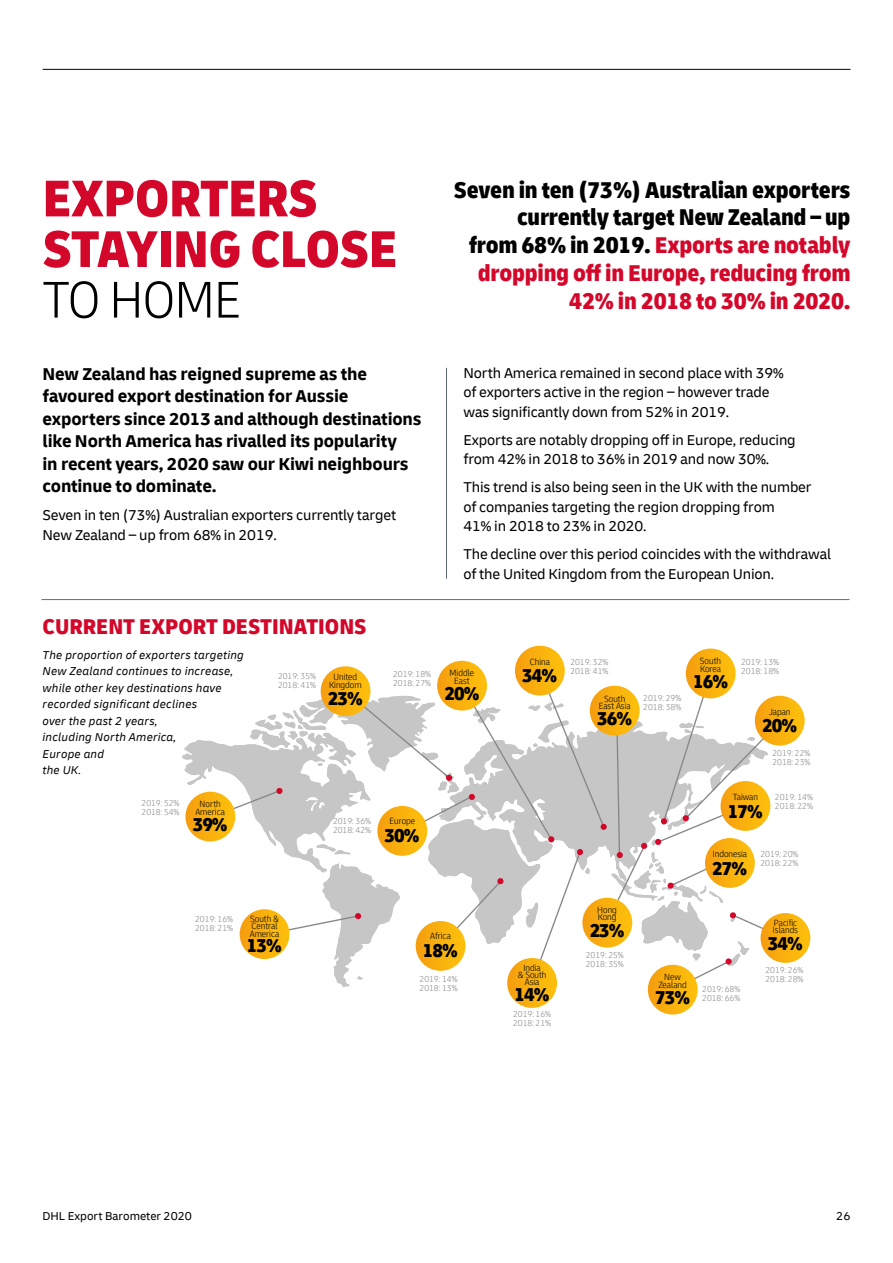
<style>
.page{position:relative;width:893px;height:1263px;background:#fff}
.page>*{position:absolute;margin:0;border:0;box-sizing:border-box;transform-origin:0 0}
.t1{font:900 condensed 54px/50.6px "Delivery";letter-spacing:-.01em;color:#d3072a}
.t2{font:300 condensed 54px "Delivery";letter-spacing:-.01em;color:#000}
.t3{font:900 condensed 24px/27.9px "Delivery";letter-spacing:-.01em;color:#000;text-align:right}
.t4{font:900 condensed 22.5px "Delivery";color:#d3072a}
.t5{font:900 condensed 19.5px "Delivery";letter-spacing:-.05em;color:#000}
.t6{font:700 18px/22.5px "Delivery";letter-spacing:-.01em;color:#000}
.t7{font:15px/19.5px "Delivery";letter-spacing:-.01em;color:#000}
.t8{font:italic 12px/16.5px "Delivery";letter-spacing:.02em;color:#000}
.t9{font:12px "Delivery";color:#000}
.t10{font:300 condensed 9.45px/7.5px "Delivery";color:#000;text-align:center}
.t11{font:300 condensed 9px/9px "Delivery";letter-spacing:-.01em;color:#878787}
.s1{color:#d3072a}
</style>
<div class="page">
<hr style="left:446px;top:368px;width:1px;height:211px;background:#5f6b77">
<svg style="left:182px;top:669px;width:605px;height:322px"></svg>
<div style="left:661px;top:818px;width:6px;height:7px;background:#d3072a;border-radius:3px"></div>
<div style="left:682px;top:815px;width:7px;height:6px;background:#d3072a;border-radius:3px"></div>
<div style="left:185px;top:792px;width:50px;height:49px;background:linear-gradient(to right,#f6a31c,#fcbf07);border-radius:25px"></div>
<div style="left:321px;top:666px;width:49px;height:50px;background:linear-gradient(to right,#f5a013,#fdc20d);border-radius:25px"></div>
<div style="left:240px;top:909px;width:49px;height:50px;background:linear-gradient(to right,#f5a013,#fdc20d);border-radius:25px"></div>
<svg style="left:377px;top:806px;width:50px;height:50px;background:#f9b112"></svg>
<div style="left:416px;top:921px;width:49px;height:50px;background:linear-gradient(to right,#f5a012,#fdc20c);border-radius:25px"></div>
<svg style="left:507px;top:958px;width:50px;height:50px;background:#f9b111"></svg>
<div style="left:437px;top:661px;width:50px;height:49px;background:linear-gradient(to right,#f6a115,#fdc10c);border-radius:25px"></div>
<div style="left:515px;top:646px;width:50px;height:49px;background:linear-gradient(to right,#f59f10,#fdc210);border-radius:25px"></div>
<div style="left:590px;top:686px;width:50px;height:49px;background:linear-gradient(to right,#f59e0c,#fcc314);border-radius:25px"></div>
<svg style="left:705px;top:838px;width:50px;height:50px;background:#f9b111"></svg>
<div style="left:648px;top:965px;width:50px;height:49px;background:linear-gradient(to right,#f59f0e,#fdc313);border-radius:25px"></div>
<svg style="left:760px;top:913px;width:50px;height:50px;background:#f9b112"></svg>
<div style="left:721px;top:781px;width:49px;height:50px;background:linear-gradient(to right,#f69f11,#fdc20d);border-radius:25px"></div>
<div style="left:755px;top:696px;width:50px;height:49px;background:linear-gradient(to right,#f59f0d,#fdc313);border-radius:25px"></div>
<svg style="left:686px;top:648px;width:50px;height:50px;background:#f9b213"></svg>
<div style="left:582px;top:898px;width:50px;height:49px;background:linear-gradient(to right,#f6a31b,#fcbf08);border-radius:25px"></div>
<hr style="left:42px;top:599px;width:807px;height:1px;background:#5f6b77">
<hr style="left:43px;top:69px;width:807px;height:1px;background:#000">
<h1 class="t1" style="left:43px;top:174px;width:357px">EXPORTERS<br>STAYING CLOSE</h1>
<h1 class="t2" style="left:43px;top:268px;width:200px">TO HOME</h1>
<h2 class="t3" style="left:454px;top:176px;width:398px">Seven in ten (73%) Australian exporters currently target New Zealand – up<br>from 68% in 2019. <span class="s1">Exports are notably dropping off in Europe, reducing from 42% in 2018 to 30% in 2020.</span></h2>
<p class="t6" style="left:43px;top:362px;width:381px">New Zealand has reigned supreme as the favoured export destination for Aussie exporters since 2013 and although destinations like North America has rivalled its popularity<br>in recent years, 2020 saw our Kiwi neighbours continue to dominate.</p>
<p class="t7" style="left:43px;top:505px;width:355px">Seven in ten (73%) Australian exporters currently target<br>New Zealand – up from 68% in 2019.</p>
<p class="t7" style="left:463px;top:363px;width:322px">North America remained in second place with 39% of exporters active in the region – however trade was significantly down from 52% in 2019.</p>
<p class="t7" style="left:463px;top:430px;width:334px">Exports are notably dropping off in Europe, reducing from 42% in 2018 to 36% in 2019 and now 30%.</p>
<p class="t7" style="left:463px;top:477px;width:350px">This trend is also being seen in the UK with the number of companies targeting the region dropping from<br>41% in 2018 to 23% in 2020.</p>
<p class="t7" style="left:463px;top:544px;width:369px">The decline over this period coincides with the withdrawal of the United Kingdom from the European Union.</p>
<h3 class="t4" style="left:43px;top:613px;width:326px">CURRENT EXPORT DESTINATIONS</h3>
<p class="t8" style="left:43px;top:647px;width:203px">The proportion of exporters targeting<br>New Zealand continues to increase, while other key destinations have recorded significant declines<br>over the past 2 years,<br>including North America,<br>Europe and<br>the UK.</p>
<p class="t10" style="left:195px;top:799px;width:31px;line-height:8.1px">North<br>America</p>
<h3 class="t5" style="left:193px;top:812px;width:36px">39%</h3>
<p class="t11" style="left:278px;top:671px;width:39px">2019: 35%<br>2018: 41%</p>
<p class="t10" style="left:329px;top:673px;width:34px;line-height:8.1px">United<br>Kingdom</p>
<h3 class="t5" style="left:328px;top:686px;width:36px">23%</h3>
<p class="t11" style="left:142px;top:798px;width:39px">2019: 52%<br>2018: 54%</p>
<p class="t11" style="left:333px;top:817px;width:39px">2019: 36%<br>2018: 42%</p>
<p class="t11" style="left:393px;top:669px;width:39px">2019: 18%<br>2018: 27%</p>
<p class="t10" style="left:389px;top:817px;width:27px">Europe</p>
<h3 class="t5" style="left:385px;top:823px;width:36px">30%</h3>
<p class="t10" style="left:450px;top:668px;width:26px;line-height:8.1px">Middle<br>East</p>
<h3 class="t5" style="left:444px;top:681px;width:36px">20%</h3>
<p class="t10" style="left:530px;top:658px;width:22px">China</p>
<h3 class="t5" style="left:522px;top:663px;width:36px">34%</h3>
<p class="t11" style="left:570px;top:657px;width:39px">2019: 32%<br>2018: 41%</p>
<p class="t10" style="left:599px;top:695px;width:34px">South<br>East Asia</p>
<h3 class="t5" style="left:597px;top:706px;width:36px">36%</h3>
<p class="t11" style="left:643px;top:694px;width:39px">2019: 29%<br>2018: 38%</p>
<p class="t10" style="left:700px;top:656px;width:23px;line-height:8.1px;text-align:left">South<br>Korea</p>
<h3 class="t5" style="left:693px;top:669px;width:36px">16%</h3>
<p class="t11" style="left:741px;top:657px;width:39px">2019: 13%<br>2018: 18%</p>
<p class="t10" style="left:769px;top:708px;width:23px">Japan</p>
<h3 class="t5" style="left:762px;top:713px;width:36px">20%</h3>
<p class="t11" style="left:772px;top:748px;width:39px">2019: 22%<br>2018: 23%</p>
<p class="t10" style="left:733px;top:793px;width:27px">Taiwan</p>
<h3 class="t5" style="left:728px;top:799px;width:36px">17%</h3>
<p class="t11" style="left:775px;top:792px;width:39px">2019: 14%<br>2018: 22%</p>
<p class="t10" style="left:713px;top:850px;width:36px">Indonesia</p>
<h3 class="t5" style="left:712px;top:856px;width:36px">27%</h3>
<p class="t11" style="left:760px;top:850px;width:39px">2019: 20%<br>2018: 22%</p>
<p class="t11" style="left:195px;top:914px;width:39px">2019: 16%<br>2018: 21%</p>
<p class="t10" style="left:250px;top:915px;width:31px;text-align:left">South &amp;<br>Central<br>America</p>
<h3 class="t5" style="left:247px;top:933px;width:36px">13%</h3>
<p class="t10" style="left:430px;top:932px;width:22px">Africa</p>
<h3 class="t5" style="left:423px;top:938px;width:36px">18%</h3>
<p class="t11" style="left:420px;top:974px;width:39px">2019: 14%<br>2018: 13%</p>
<p class="t10" style="left:518px;top:963px;width:30px">India<br>&amp; South<br>Asia</p>
<h3 class="t5" style="left:514px;top:981px;width:36px">14%</h3>
<p class="t11" style="left:513px;top:1010px;width:39px">2019: 16%<br>2018: 21%</p>
<p class="t10" style="left:597px;top:906px;width:21px;text-align:left">Hong<br>Kong</p>
<h3 class="t5" style="left:590px;top:918px;width:36px">23%</h3>
<p class="t11" style="left:586px;top:951px;width:39px">2019: 25%<br>2018: 35%</p>
<p class="t10" style="left:658px;top:972px;width:30px;line-height:8.1px">New<br>Zealand</p>
<h3 class="t5" style="left:655px;top:985px;width:36px">73%</h3>
<p class="t11" style="left:702px;top:984px;width:39px">2019: 68%<br>2018: 66%</p>
<p class="t10" style="left:773px;top:919px;width:27px;text-align:left">Pacific<br>Islands</p>
<h3 class="t5" style="left:768px;top:931px;width:36px">34%</h3>
<p class="t11" style="left:765px;top:965px;width:39px">2019: 26%<br>2018: 28%</p>
<p class="t9" style="left:43px;top:1209px;width:151px">DHL Export Barometer 2020</p>
<p class="t9" style="left:836px;top:1209px;width:16px">26</p>
</div>
